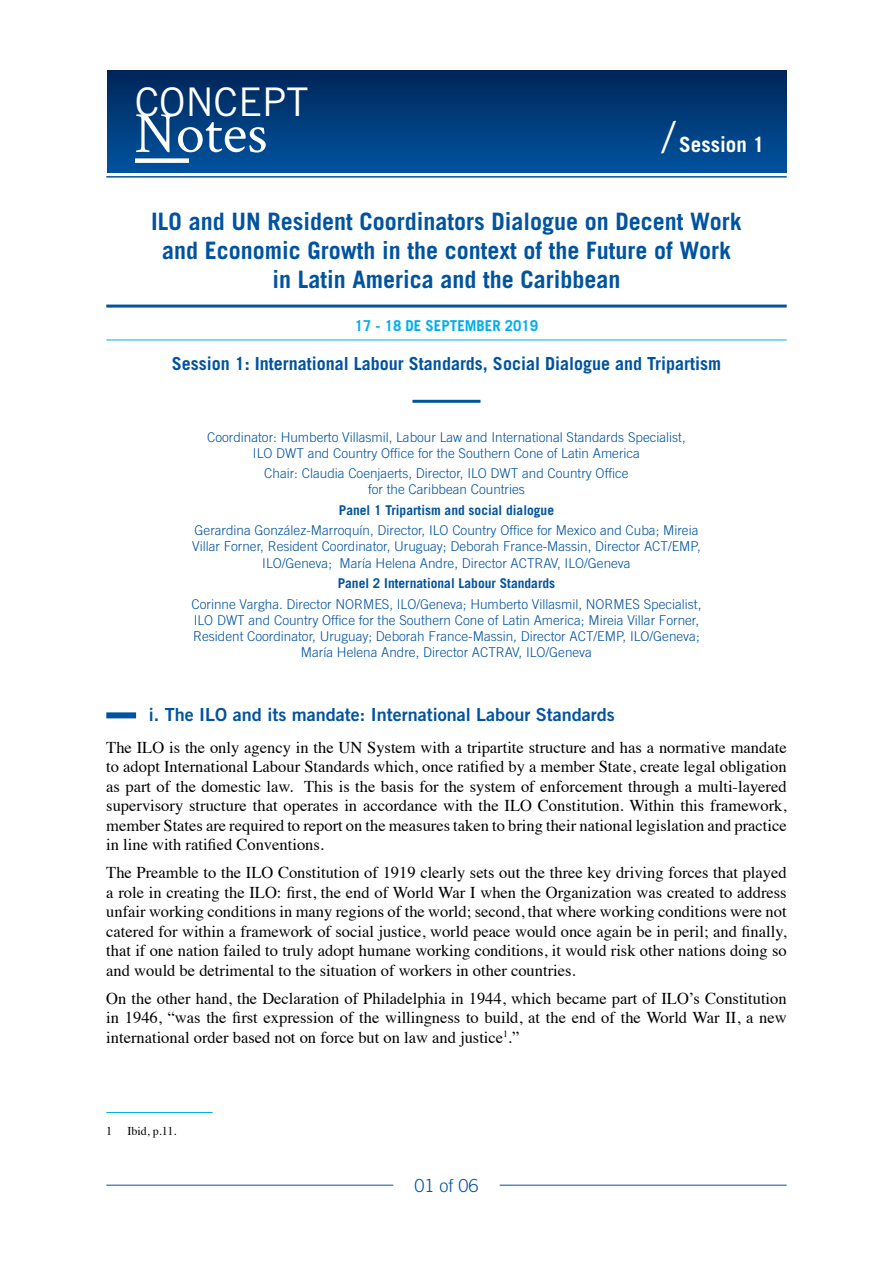
<style>
.page{position:relative;width:893px;height:1263px;background:#fff}
.page>*{position:absolute;margin:0;border:0;box-sizing:border-box;transform-origin:0 0}
.t1{font:58.05px "Crimson Text";color:#fff}
.t2{font:39.45px "Trade Gothic LT Std";color:#fff}
.t3{font:700 24px/28.8px "Trade Gothic LT Std";color:#00539f;text-align:center}
.t4{font:700 21px "Trade Gothic LT Std";color:#fff}
.t5{font:700 18px "Trade Gothic LT Std";color:#00539f}
.t6{font:18px "Trade Gothic LT Std Bd 2";color:#00539f}
.t7{font:300 18px "Trade Gothic LT Std";color:#00539f}
.t8{font:16.5px/19.5px "Times";color:#000;text-align:justify}
.t9{font:700 15px "Trade Gothic LT Std";color:#00aeef}
.t10{font:300 13.5px/16.2px "Trade Gothic LT Std";color:#00539f;text-align:center}
.t11{font:700 13.5px "Trade Gothic LT Std";color:#00539f}
.t12{font:12px "Times";color:#000}
.s1{font-family:"Crimson Text";font-weight:400;font-size:42px}
</style>
<div class="page">
<hr style="left:106px;top:1185px;width:287px;height:1px;background:#00539f">
<hr style="left:500px;top:1185px;width:287px;height:1px;background:#00539f">
<hr style="left:106px;top:176px;width:681px;height:2px;background:#00539f">
<div style="left:107px;top:71px;width:680px;height:101px;background:linear-gradient(to bottom,#002659,#00539f)"></div>
<div style="left:135px;top:158px;width:54px;height:5px;background:#fff"></div>
<hr style="left:106px;top:305px;width:681px;height:3px;background:#00539f">
<hr style="left:106px;top:340px;width:681px;height:1px;background:#00aeef">
<hr style="left:412px;top:400px;width:68px;height:3px;background:#00539f">
<div style="left:106px;top:712px;width:30px;height:6px;background:#00539f"></div>
<hr style="left:106px;top:1112px;width:107px;height:1px;background:#00aeef">
<h2 class="t2" style="left:135px;top:79px;width:175px">CONCEPT</h2>
<h1 class="t1" style="left:135px;top:94px;width:134px">Notes</h1>
<p class="t4" style="left:660px;top:132px;width:106px"><span class="s1">/</span>Session 1</p>
<h3 class="t3" style="left:151px;top:207px;width:592px">ILO and UN Resident Coordinators Dialogue on Decent Work and Economic Growth in the context of the Future of Work in Latin America and the Caribbean</h3>
<p class="t9" style="left:355px;top:316px;width:185px">17 - 18 DE SEPTEMBER 2019</p>
<p class="t5" style="left:172px;top:352px;width:551px">Session 1: International Labour Standards, Social Dialogue and Tripartism</p>
<p class="t10" style="left:207px;top:428px;width:480px">Coordinator: Humberto Villasmil, Labour Law and International Standards Specialist,<br>ILO DWT and Country Office for the Southern Cone of Latin America</p>
<p class="t10" style="left:264px;top:465px;width:366px">Chair: Claudia Coenjaerts, Director, ILO DWT and Country Office for the Caribbean Countries</p>
<p class="t11" style="left:339px;top:502px;width:217px">Panel 1 Tripartism and social dialogue</p>
<p class="t10" style="left:192px;top:522px;width:510px">Gerardina González-Marroquín, Director, ILO Country Office for Mexico and Cuba; Mireia<br>Villar Forner, Resident Coordinator, Uruguay; Deborah France-Massin, Director ACT/EMP,<br>ILO/Geneva; María Helena Andre, Director ACTRAV, ILO/Geneva</p>
<p class="t11" style="left:338px;top:575px;width:219px">Panel 2 International Labour Standards</p>
<p class="t10" style="left:192px;top:595px;width:511px">Corinne Vargha. Director NORMES, ILO/Geneva; Humberto Villasmil, NORMES Specialist, ILO DWT and Country Office for the Southern Cone of Latin America; Mireia Villar Forner, Resident Coordinator, Uruguay; Deborah France-Massin, Director ACT/EMP, ILO/Geneva; María Helena Andre, Director ACTRAV, ILO/Geneva</p>
<p class="t6" style="left:149px;top:703px;width:467px">i. The ILO and its mandate: International Labour Standards</p>
<p class="t8" style="left:106px;top:736px;width:682px">The ILO is the only agency in the UN System with a tripartite structure and has a normative mandate to adopt International Labour Standards which, once ratified by a member State, create legal obligation as part of the domestic law. This is the basis for the system of enforcement through a multi-layered supervisory structure that operates in accordance with the ILO Constitution. Within this framework, member States are required to report on the measures taken to bring their national legislation and practice in line with ratified Conventions.</p>
<p class="t8" style="left:106px;top:862px;width:682px">The Preamble to the ILO Constitution of 1919 clearly sets out the three key driving forces that played a role in creating the ILO: first, the end of World War I when the Organization was created to address unfair working conditions in many regions of the world; second, that where working conditions were not catered for within a framework of social justice, world peace would once again be in peril; and finally, that if one nation failed to truly adopt humane working conditions, it would risk other nations doing so and would be detrimental to the situation of workers in other countries.</p>
<p class="t8" style="left:106px;top:987px;width:682px">On the other hand, the Declaration of Philadelphia in 1944, which became part of ILO’s Constitution in 1946, “was the first expression of the willingness to build, at the end of the World War II, a new international order based not on force but on law and justice<sup>1</sup>.”</p>
<p class="t12" style="left:106px;top:1120px;width:7px">1</p>
<p class="t12" style="left:128px;top:1120px;width:50px">Ibid, p.11.</p>
<p class="t7" style="left:414px;top:1174px;width:66px">01 of 06</p>
</div>
